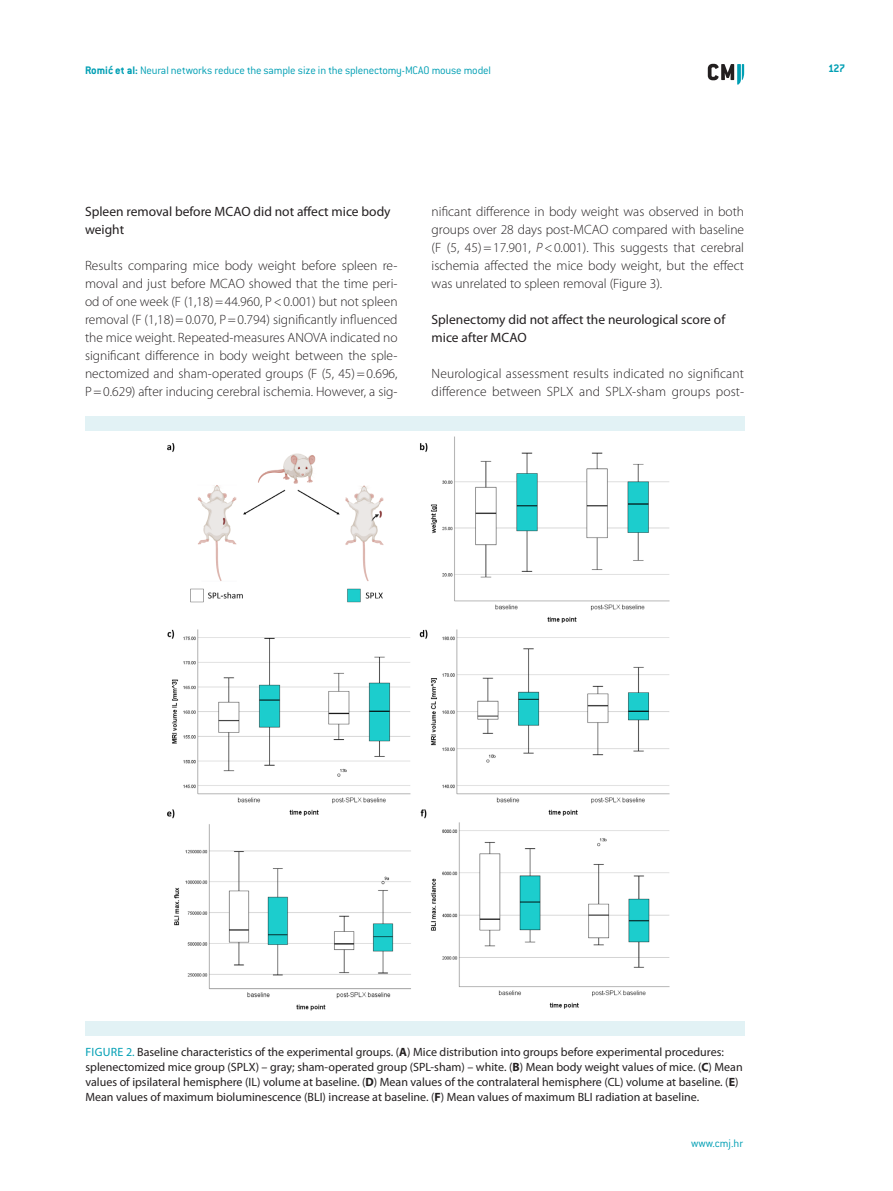
<style>
.page{position:relative;width:893px;height:1191px;background:#fff}
.page>*{position:absolute;margin:0;border:0;box-sizing:border-box;transform-origin:0 0}
.t1{font:300 13.5px/18px "Myriad Pro";color:#231f20;text-align:justify}
.t2{font:13.5px/18px "Myriad Pro";color:#231f20}
.t3{font:12px/15px "Myriad Pro";color:#231f20}
.t4{font:300 12px "ITC Conduit LTCE";letter-spacing:-.015em;color:#009fb4}
.t5{font:12px "Myriad Pro";color:#009fb4}
.t6{font:700 12px "ITC Conduit LTCE";color:#009fb4}
.s1{font-weight:700}
.s2{font-style:italic}
.s3{color:#009fb4}
</style>
<div class="page">
<svg style="left:708px;top:64px;width:36px;height:21px"></svg>
<img style="left:167px;top:436px;width:503px;height:575px">
<div style="left:85px;top:1021px;width:660px;height:15px;background:#e2f2f5"></div>
<div style="left:85px;top:416px;width:660px;height:15px;background:#e2f2f5"></div>
<p class="t4" style="left:85px;top:63px;width:407px"><span class="s1">Romić et al:</span> Neural networks reduce the sample size in the splenectomy-MCAO mouse model</p>
<p class="t6" style="left:828px;top:61px;width:19px">127</p>
<p class="t2" style="left:85px;top:202px;width:307px">Spleen removal before MCAO did not affect mice body weight</p>
<p class="t1" style="left:85px;top:256px;width:314px">Results comparing mice body weight before spleen re&shy;moval and just before MCAO showed that the time peri&shy;od of one week (F (1,18)=44.960, P&lt;0.001) but not spleen removal (F (1,18)=0.070, P=0.794) significantly influenced the mice weight. Repeated-measures ANOVA indicated no significant difference in body weight between the sple&shy;nectomized and sham-operated groups (F (5, 45)=0.696, P=0.629) after inducing cerebral ischemia. However, a sig-</p>
<p class="t1" style="left:432px;top:202px;width:314px">nificant difference in body weight was observed in both groups over 28 days post-MCAO compared with baseline (F (5, 45)=17.901, <span class="s2">P</span>&lt;0.001). This suggests that cerebral ischemia affected the mice body weight, but the effect was unrelated to spleen removal (Figure 3).</p>
<p class="t2" style="left:432px;top:310px;width:295px">Splenectomy did not affect the neurological score of mice after MCAO</p>
<p class="t1" style="left:432px;top:364px;width:314px">Neurological assessment results indicated no significant difference between SPLX and SPLX-sham groups post-</p>
<p class="t3" style="left:85px;top:1044px;width:659px;text-indent:32px"><span class="s3">e 2.</span> Baseline characteristics of the experimental groups. (<span class="s1">A</span>) Mice distribution into groups before experimental procedures: splenectomized mice group (SPLX) – gray; sham-operated group (SPL-sham) – white. (<span class="s1">B</span>) Mean body weight values of mice. (<span class="s1">C</span>) Mean values of ipsilateral hemisphere (IL) volume at baseline. (<span class="s1">D</span>) Mean values of the contralateral hemisphere (CL) volume at baseline. (<span class="s1">E</span>)<br>Mean values of maximum bioluminescence (BLI) increase at baseline. (<span class="s1">F</span>) Mean values of maximum BLI radiation at baseline.</p>
<p class="t5" style="left:86px;top:1045px;width:18px">Figur</p>
<p class="t4" style="left:691px;top:1136px;width:54px">www.cmj.hr</p>
</div>
